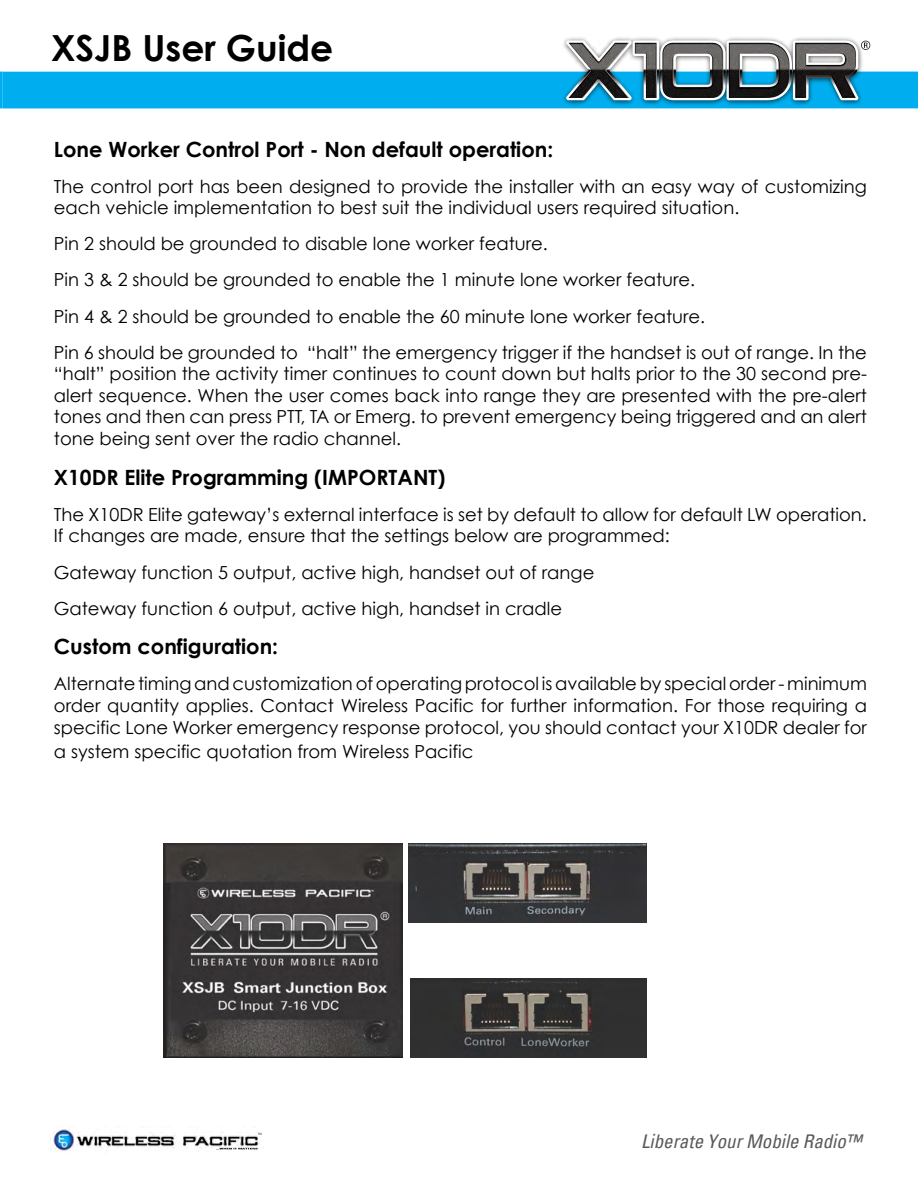
<style>
.page{position:relative;width:918px;height:1188px;background:#fff}
.page>*{position:absolute;margin:0;border:0;box-sizing:border-box;transform-origin:0 0}
.t1{font:700 36px "Century Gothic";color:#000}
.TOC_LEVEL1{font:700 21px "Century Gothic";color:#000}
.t2{font:italic condensed 18.9px "Univers";color:#58595b}
.TOC_LEVEL1-2{font:18px/21.6px "Century Gothic";color:#000}
</style>
<div class="page">
<hr style="left:0;top:72px;width:2px;height:36px;background:#00aeef">
<div style="left:2px;top:72px;width:916px;height:36px;background:#00aeef"></div>
<img style="left:562px;top:37px;width:313px;height:68px">
<img style="left:566px;top:40px;width:292px;height:60px">
<img style="left:50px;top:1129px;width:214px;height:22px">
<img style="left:183px;top:1137px;width:74px;height:9px">
<img style="left:164px;top:844px;width:238px;height:214px">
<img style="left:410px;top:979px;width:237px;height:79px">
<img style="left:408px;top:844px;width:239px;height:79px">
<h1 class="t1" style="left:51px;top:25px;width:284px">XSJB User Guide</h1>
<p class="TOC_LEVEL1" style="left:54px;top:136px;width:501px">Lone Worker Control Port - Non default operation:</p>
<p class="TOC_LEVEL1-2" style="left:54px;top:175px;width:815px">The control port has been designed to provide the installer with an easy way of customizing each vehicle implementation to best suit the individual users required situation.</p>
<p class="TOC_LEVEL1-2" style="left:54px;top:233px;width:495px">Pin 2 should be grounded to disable lone worker feature.</p>
<p class="TOC_LEVEL1-2" style="left:54px;top:269px;width:643px">Pin 3 &amp; 2 should be grounded to enable the 1 minute lone worker feature.</p>
<p class="TOC_LEVEL1-2" style="left:54px;top:305px;width:653px">Pin 4 &amp; 2 should be grounded to enable the 60 minute lone worker feature.</p>
<p class="TOC_LEVEL1-2" style="left:54px;top:341px;width:815px;text-align:justify">Pin 6 should be grounded to “halt” the emergency trigger if the handset is out of range. In the “halt” position the activity timer continues to count down but halts prior to the 30 second pre&shy;alert sequence. When the user comes back into range they are presented with the pre-alert tones and then can press PTT, TA or Emerg. to prevent emergency being triggered and an alert tone being sent over the radio channel.</p>
<p class="TOC_LEVEL1" style="left:54px;top:464px;width:393px">X10DR Elite Programming (IMPORTANT)</p>
<p class="TOC_LEVEL1-2" style="left:54px;top:503px;width:815px">The X10DR Elite gateway’s external interface is set by default to allow for default LW operation.<br>If changes are made, ensure that the settings below are programmed:</p>
<p class="TOC_LEVEL1-2" style="left:54px;top:561px;width:542px">Gateway function 5 output, active high, handset out of range</p>
<p class="TOC_LEVEL1-2" style="left:54px;top:597px;width:510px">Gateway function 6 output, active high, handset in cradle</p>
<p class="TOC_LEVEL1" style="left:54px;top:633px;width:226px">Custom configuration:</p>
<p class="TOC_LEVEL1-2" style="left:54px;top:673px;width:815px;text-align:justify">Alternate timing and customization of operating protocol is available by special order - minimum order quantity applies. Contact Wireless Pacific for further information. For those requiring a specific Lone Worker emergency response protocol, you should contact your X10DR dealer for</p>
<p class="TOC_LEVEL1-2" style="left:54px;top:740px;width:421px">a system specific quotation from Wireless Pacific</p>
<p class="t2" style="left:641px;top:1129px;width:222px">Liberate Your Mobile Radio™</p>
</div>
